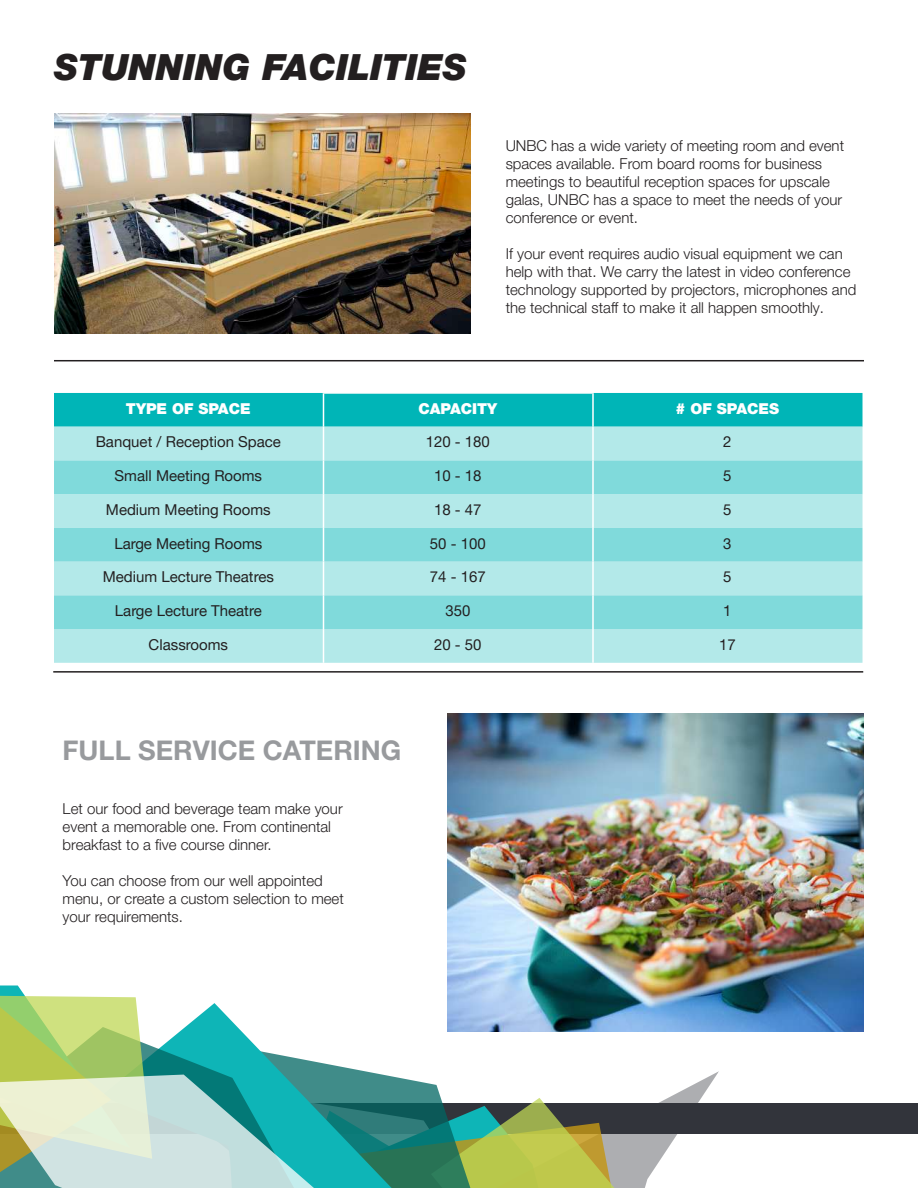
<style>
.page{position:relative;width:918px;height:1188px;background:#fff}
.page>*{position:absolute;margin:0;border:0;box-sizing:border-box;transform-origin:0 0}
.t1{font:italic 900 36px "Helvetica Neue LT Pro";color:#231f20}
.t2{font:700 27px "Helvetica Neue LT Pro";color:#989a9d}
.t3{font:300 15px/18px "Helvetica Neue LT Pro";color:#231f20}
.t4{font:15px "Helvetica Neue LT Pro";color:#231f20}
.t5{font:900 15px "Helvetica Neue LT Pro";color:#fff}
</style>
<div class="page">
<div style="left:0;top:1104px;width:918px;height:30px;background:#32343b"></div>
<svg style="left:0;top:986px;width:719px;height:202px"></svg>
<img style="left:54px;top:113px;width:416px;height:221px">
<div style="left:54px;top:393px;width:808px;height:34px;background:#00b5b7"></div>
<div style="left:54px;top:427px;width:808px;height:236px;background:#b3e9e9"></div>
<svg style="left:54px;top:460px;width:808px;height:169px;background:#94e0e0"></svg>
<hr style="left:323px;top:392px;width:271px;height:2px;background:#fff">
<hr style="left:323px;top:394px;width:1px;height:33px;background:#fff">
<hr style="left:592px;top:394px;width:2px;height:33px;background:#fff">
<hr style="left:323px;top:427px;width:1px;height:33px;background:#fff">
<hr style="left:592px;top:427px;width:2px;height:33px;background:#fff">
<hr style="left:323px;top:460px;width:1px;height:34px;background:#fff">
<hr style="left:592px;top:460px;width:2px;height:34px;background:#fff">
<hr style="left:323px;top:494px;width:1px;height:34px;background:#fff">
<hr style="left:592px;top:494px;width:2px;height:34px;background:#fff">
<hr style="left:323px;top:528px;width:1px;height:34px;background:#fff">
<hr style="left:592px;top:528px;width:2px;height:34px;background:#fff">
<hr style="left:323px;top:562px;width:1px;height:33px;background:#fff">
<hr style="left:592px;top:562px;width:2px;height:33px;background:#fff">
<hr style="left:323px;top:595px;width:1px;height:34px;background:#fff">
<hr style="left:592px;top:595px;width:2px;height:34px;background:#fff">
<hr style="left:323px;top:629px;width:1px;height:34px;background:#fff">
<hr style="left:592px;top:629px;width:2px;height:34px;background:#fff">
<hr style="left:54px;top:360px;width:810px;height:1px;background:#231f20">
<hr style="left:53px;top:671px;width:810px;height:2px;background:#231f20">
<img style="left:447px;top:714px;width:416px;height:317px">
<h1 class="t1" style="left:54px;top:45px;width:414px">STUNNING FACILITIES</h1>
<p class="t3" style="left:506px;top:136px;width:340px">UNBC has a wide variety of meeting room and event spaces available. From board rooms for business meetings to beautiful reception spaces for upscale galas, UNBC has a space to meet the needs of your conference or event.</p>
<p class="t3" style="left:506px;top:244px;width:352px">If your event requires audio visual equipment we can help with that. We carry the latest in video conference technology supported by projectors, microphones and the technical staff to make it all happen smoothly.</p>
<p class="t5" style="left:126px;top:399px;width:126px">TYPE OF SPACE</p>
<p class="t5" style="left:418px;top:399px;width:80px">CAPACITY</p>
<p class="t5" style="left:676px;top:399px;width:105px"># OF SPACES</p>
<p class="t4" style="left:96px;top:433px;width:187px">Banquet / Reception Space</p>
<p class="t4" style="left:426px;top:433px;width:66px">120 - 180</p>
<p class="t4" style="left:723px;top:433px;width:10px">2</p>
<p class="t4" style="left:115px;top:467px;width:149px">Small Meeting Rooms</p>
<p class="t4" style="left:434px;top:467px;width:49px">10 - 18</p>
<p class="t4" style="left:723px;top:467px;width:10px">5</p>
<p class="t4" style="left:106px;top:500px;width:166px">Medium Meeting Rooms</p>
<p class="t4" style="left:434px;top:500px;width:49px">18 - 47</p>
<p class="t4" style="left:723px;top:500px;width:10px">5</p>
<p class="t4" style="left:114px;top:534px;width:149px">Large Meeting Rooms</p>
<p class="t4" style="left:430px;top:534px;width:57px">50 - 100</p>
<p class="t4" style="left:723px;top:534px;width:10px">3</p>
<p class="t4" style="left:103px;top:568px;width:173px">Medium Lecture Theatres</p>
<p class="t4" style="left:430px;top:568px;width:57px">74 - 167</p>
<p class="t4" style="left:723px;top:568px;width:10px">5</p>
<p class="t4" style="left:115px;top:601px;width:148px">Large Lecture Theatre</p>
<p class="t4" style="left:445px;top:601px;width:27px">350</p>
<p class="t4" style="left:723px;top:601px;width:10px">1</p>
<p class="t4" style="left:149px;top:635px;width:81px">Classrooms</p>
<p class="t4" style="left:434px;top:635px;width:49px">20 - 50</p>
<p class="t4" style="left:719px;top:635px;width:18px">17</p>
<h2 class="t2" style="left:63px;top:734px;width:340px">FULL SERVICE CATERING</h2>
<p class="t3" style="left:63px;top:800px;width:282px">Let our food and beverage team make your event a memorable one. From continental breakfast to a five course dinner.</p>
<p class="t3" style="left:63px;top:872px;width:283px">You can choose from our well appointed menu, or create a custom selection to meet your requirements.</p>
</div>
